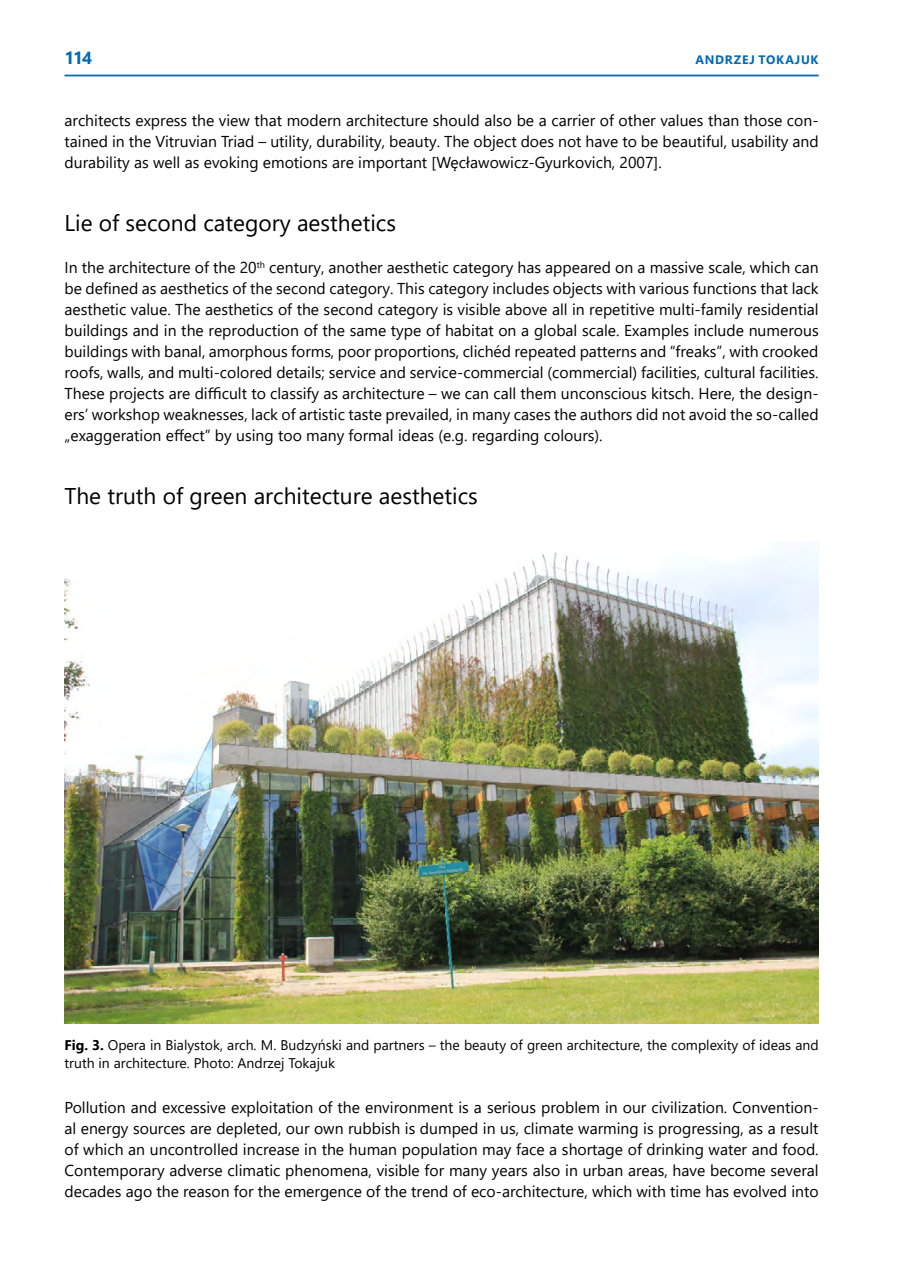
<style>
.page{position:relative;width:903px;height:1275px;background:#fff}
.page>*{position:absolute;margin:0;border:0;box-sizing:border-box;transform-origin:0 0}
.EN_Śródtytuł{font:22.75px "Segoe UI";color:#000}
.t1{font:700 17.5px "Segoe UI";color:#0068b4}
.EN_Tekst{font:15.75px/21px "Segoe UI";color:#000;text-align:justify}
.t2{font:14px/17.5px "Segoe UI";color:#000}
.t3{font:700 12.25px "Segoe UI";letter-spacing:.06em;color:#0068b4}
.s1{font-weight:700}
</style>
<div class="page">
<hr style="left:64px;top:75px;width:755px;height:1px;background:#0068b4">
<img style="left:64px;top:552px;width:755px;height:471px">
<p class="t1" style="left:64px;top:42px;width:29px">114</p>
<p class="t3" style="left:696px;top:49px;width:124px">AN DRZEJ TOKAJUK</p>
<p class="EN_Tekst" style="left:64px;top:109px;width:756px">architects express the view that modern architecture should also be a carrier of other values than those con&shy;tained in the Vitruvian Triad – utility, durability, beauty. The object does not have to be beautiful, usability and durability as well as evoking emotions are important [Węcławowicz-Gyurkovich, 2007].</p>
<p class="EN_Śródtytuł" style="left:64px;top:201px;width:333px">Lie of second category aesthetics</p>
<p class="EN_Tekst" style="left:64px;top:256px;width:756px">In the architecture of the 20<sup>th</sup> century, another aesthetic category has appeared on a massive scale, which can be defined as aesthetics of the second category. This category includes objects with various functions that lack aesthetic value. The aesthetics of the second category is visible above all in repetitive multi-family residential buildings and in the reproduction of the same type of habitat on a global scale. Examples include numerous buildings with banal, amorphous forms, poor proportions, clichéd repeated patterns and “freaks”, with crooked roofs, walls, and multi-colored details; service and service-commercial (commercial) facilities, cultural facilities.<br>These projects are difficult to classify as architecture – we can call them unconscious kitsch. Here, the design&shy;ers’ workshop weaknesses, lack of artistic taste prevailed, in many cases the authors did not avoid the so-called „exaggeration effect” by using too many formal ideas (e.g. regarding colours).</p>
<p class="EN_Śródtytuł" style="left:64px;top:474px;width:415px">The truth of green architecture aesthetics</p>
<p class="t2" style="left:64px;top:1035px;width:756px"><span class="s1">FIG. 3.</span> Opera in Bialystok, arch. M. Budzyński and partners – the beauty of green architecture, the complexity of ideas and truth in architecture. Photo: Andrzej Tokajuk</p>
<p class="EN_Tekst" style="left:64px;top:1096px;width:756px">Pollution and excessive exploitation of the environment is a serious problem in our civilization. Convention&shy;al energy sources are depleted, our own rubbish is dumped in us, climate warming is progressing, as a result of which an uncontrolled increase in the human population may face a shortage of drinking water and food.<br>Contemporary adverse climatic phenomena, visible for many years also in urban areas, have become several decades ago the reason for the emergence of the trend of eco-architecture, which with time has evolved into</p>
</div>
